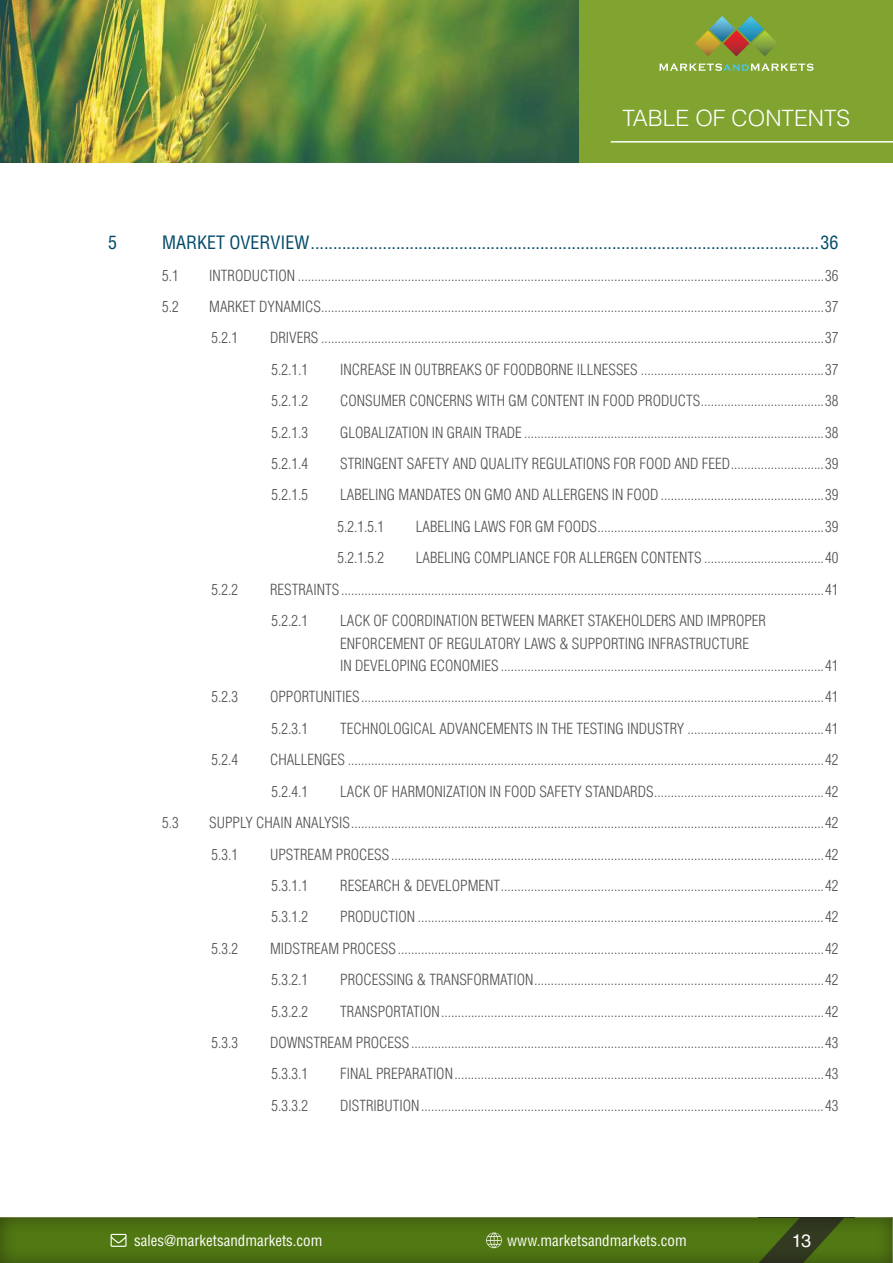
<style>
.page{position:relative;width:893px;height:1263px;background:#fff}
.page>*{position:absolute;margin:0;border:0;box-sizing:border-box;transform-origin:0 0}
.t1{font:300 22.5px "Helvetica LT Std";color:#fff}
.t2{font:condensed 18px "Helvetica LT Std";color:#014968}
.t3{font:18px "Helvetica LT Std";color:#fff}
.t4{font:300 condensed 15px/31.3px "Helvetica LT Std";color:#505052}
.t5{font:condensed 15px "Helvetica LT Std";color:#fff}
.s1{color:#fff}
</style>
<div class="page">
<img style="left:0;top:0;width:580px;height:162px">
<div style="left:580px;top:0;width:313px;height:162px;background:#80a42f"></div>
<hr style="left:611px;top:141px;width:282px;height:2px;background:#fff">
<svg style="left:695px;top:16px;width:82px;height:40px"></svg>
<svg style="left:659px;top:63px;width:154px;height:8px"></svg>
<div style="left:0;top:1216px;width:893px;height:47px;background:#231f20;opacity:.75"></div>
<svg style="left:0;top:1218px;width:892px;height:45px"></svg>
<h1 class="t1" style="left:622px;top:104px;width:229px">TABLE OF CONTENTS</h1>
<p class="t2" style="left:108px;top:231px;width:10px">5</p>
<p class="t2" style="left:162px;top:231px;width:678px">MARKET OVERVIEW.................................................................................................................36</p>
<p class="t4" style="left:128px;top:259px;width:52px"><span class="s1">•</span> 5.1</p>
<p class="t4" style="left:209px;top:259px;width:631px">INTRODUCTION ..............................................................................................................................................................36</p>
<p class="t4" style="left:128px;top:291px;width:52px"><span class="s1">•</span> 5.2</p>
<p class="t4" style="left:209px;top:291px;width:631px">MARKET DYNAMICS.......................................................................................................................................................37</p>
<p class="t4" style="left:173px;top:322px;width:67px"><span class="s1">•</span> 5.2.1</p>
<p class="t4" style="left:270px;top:322px;width:570px">DRIVERS .......................................................................................................................................................37<br>5.2.1.1</p>
<p class="t4" style="left:340px;top:354px;width:500px">INCREASE IN OUTBREAKS OF FOODBORNE ILLNESSES .......................................................37</p>
<p class="t4" style="left:272px;top:385px;width:38px">5.2.1.2</p>
<p class="t4" style="left:340px;top:385px;width:500px">CONSUMER CONCERNS WITH GM CONTENT IN FOOD PRODUCTS.....................................38</p>
<p class="t4" style="left:272px;top:416px;width:38px">5.2.1.3</p>
<p class="t4" style="left:340px;top:416px;width:500px">GLOBALIZATION IN GRAIN TRADE ..........................................................................................38</p>
<p class="t4" style="left:272px;top:448px;width:38px">5.2.1.4</p>
<p class="t4" style="left:340px;top:448px;width:500px">STRINGENT SAFETY AND QUALITY REGULATIONS FOR FOOD AND FEED............................39</p>
<p class="t4" style="left:272px;top:479px;width:38px">5.2.1.5</p>
<p class="t4" style="left:338px;top:479px;width:502px">LABELING MANDATES ON GMO AND ALLERGENS IN FOOD .................................................39<br>5.2.1.5.1</p>
<p class="t4" style="left:416px;top:511px;width:424px">LABELING LAWS FOR GM FOODS....................................................................39</p>
<p class="t4" style="left:338px;top:542px;width:48px">5.2.1.5.2</p>
<p class="t4" style="left:416px;top:542px;width:424px">LABELING COMPLIANCE FOR ALLERGEN CONTENTS ....................................40</p>
<p class="t4" style="left:173px;top:573px;width:67px"><span class="s1">•</span> 5.2.2</p>
<p class="t4" style="left:270px;top:573px;width:570px">RESTRAINTS .................................................................................................................................................41<br>5.2.2.1</p>
<p class="t4" style="left:340px;top:609px;width:500px;line-height:22.5px">LACK OF COORDINATION BETWEEN MARKET STAKEHOLDERS AND IMPROPER<br>ENFORCEMENT OF REGULATORY LAWS &amp; SUPPORTING INFRASTRUCTURE<br>IN DEVELOPING ECONOMIES .................................................................................................41</p>
<p class="t4" style="left:173px;top:681px;width:67px"><span class="s1">•</span> 5.2.3</p>
<p class="t4" style="left:270px;top:681px;width:570px">OPPORTUNITIES...........................................................................................................................................41<br>5.2.3.1</p>
<p class="t4" style="left:340px;top:713px;width:500px">TECHNOLOGICAL ADVANCEMENTS IN THE TESTING INDUSTRY .........................................41</p>
<p class="t4" style="left:173px;top:744px;width:67px"><span class="s1">•</span> 5.2.4</p>
<p class="t4" style="left:270px;top:744px;width:570px">CHALLENGES ...............................................................................................................................................42<br>5.2.4.1</p>
<p class="t4" style="left:340px;top:775px;width:500px">LACK OF HARMONIZATION IN FOOD SAFETY STANDARDS...................................................42</p>
<p class="t4" style="left:128px;top:807px;width:52px"><span class="s1">•</span> 5.3</p>
<p class="t4" style="left:209px;top:807px;width:631px">SUPPLY CHAIN ANALYSIS..............................................................................................................................................42</p>
<p class="t4" style="left:173px;top:838px;width:67px"><span class="s1">•</span> 5.3.1</p>
<p class="t4" style="left:270px;top:838px;width:570px">UPSTREAM PROCESS..................................................................................................................................42<br>5.3.1.1</p>
<p class="t4" style="left:340px;top:870px;width:500px">RESEARCH &amp; DEVELOPMENT.................................................................................................42</p>
<p class="t4" style="left:272px;top:901px;width:38px">5.3.1.2</p>
<p class="t4" style="left:340px;top:901px;width:500px">PRODUCTION ..........................................................................................................................42</p>
<p class="t4" style="left:173px;top:932px;width:67px"><span class="s1">•</span> 5.3.2</p>
<p class="t4" style="left:270px;top:932px;width:570px">MIDSTREAM PROCESS................................................................................................................................42<br>5.3.2.1</p>
<p class="t4" style="left:340px;top:964px;width:500px">PROCESSING &amp; TRANSFORMATION.......................................................................................42</p>
<p class="t4" style="left:272px;top:995px;width:38px">5.3.2.2</p>
<p class="t4" style="left:340px;top:995px;width:500px">TRANSPORTATION...................................................................................................................42</p>
<p class="t4" style="left:173px;top:1027px;width:67px"><span class="s1">•</span> 5.3.3</p>
<p class="t4" style="left:270px;top:1027px;width:570px">DOWNSTREAM PROCESS............................................................................................................................43<br>5.3.3.1</p>
<p class="t4" style="left:340px;top:1058px;width:500px">FINAL PREPARATION...............................................................................................................43</p>
<p class="t4" style="left:272px;top:1090px;width:38px">5.3.3.2</p>
<p class="t4" style="left:340px;top:1090px;width:500px">DISTRIBUTION.........................................................................................................................43</p>
<p class="t5" style="left:134px;top:1231px;width:190px">sales@marketsandmarkets.com</p>
<p class="t5" style="left:507px;top:1231px;width:181px">www.marketsandmarkets.com</p>
<p class="t3" style="left:792px;top:1230px;width:21px">13</p>
</div>
